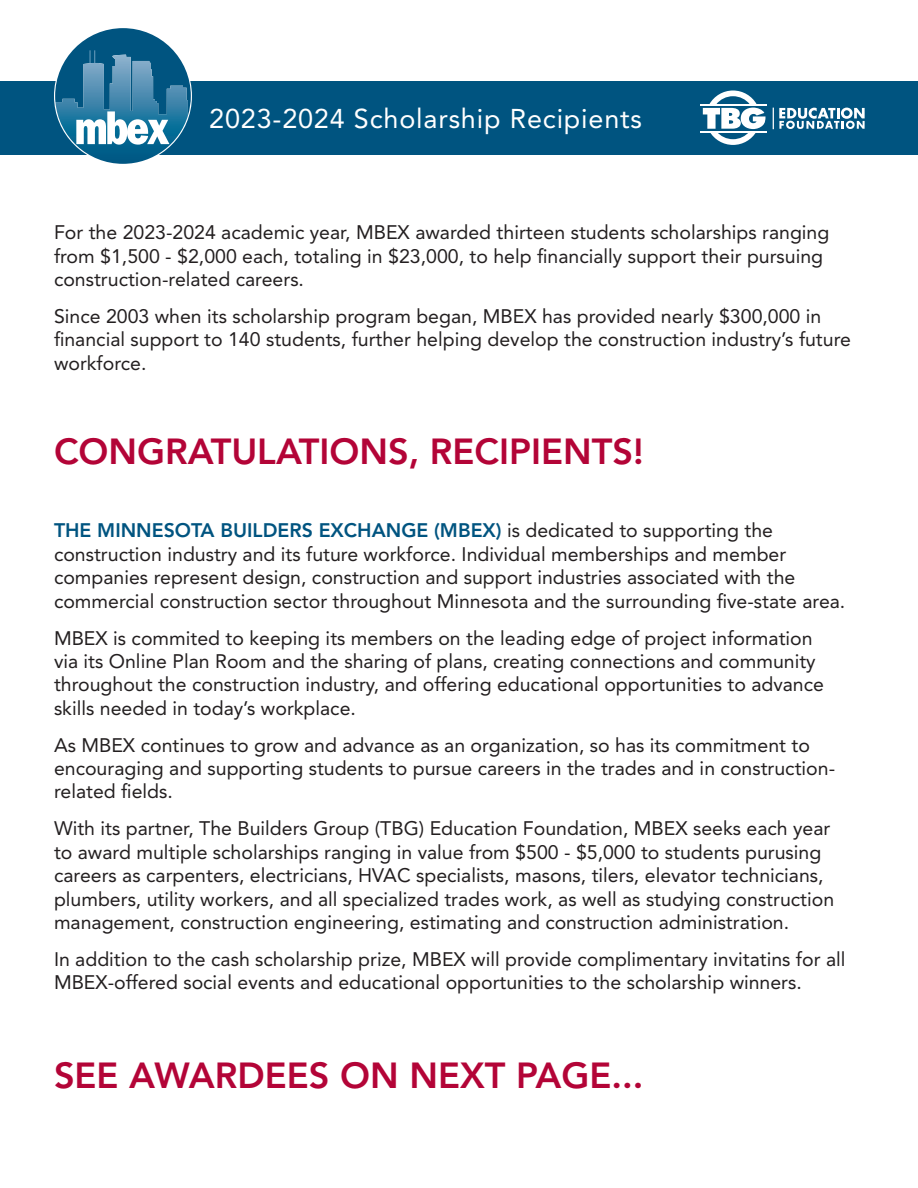
<style>
.page{position:relative;width:918px;height:1188px;background:#fff}
.page>*{position:absolute;margin:0;border:0;box-sizing:border-box;transform-origin:0 0}
.t1{font:800 36px "Avenir LT Std";color:#b30437}
.t2{font:27px "Avenir LT Std";letter-spacing:.03em;color:#fff}
.t3{font:19.5px/23.4px "Avenir LT Std";color:#231f20}
.s1{font-weight:800;color:#005480}
</style>
<div class="page">
<div style="left:0;top:81px;width:918px;height:73px;background:#005480"></div>
<svg style="left:55px;top:28px;width:136px;height:136px"></svg>
<hr style="left:700px;top:104px;width:67px;height:2px;background:#fff">
<hr style="left:700px;top:131px;width:67px;height:2px;background:#fff">
<svg style="left:703px;top:91px;width:62px;height:54px"></svg>
<svg style="left:773px;top:108px;width:92px;height:21px"></svg>
<p class="t2" style="left:209px;top:103px;width:434px">2023-2024 Scholarship Recipients</p>
<p class="t3" style="left:54px;top:221px;width:777px">For the 2023-2024 academic year, MBEX awarded thirteen students scholarships ranging from $1,500 - $2,000 each, totaling in $23,000, to help financially support their pursuing construction-related careers.</p>
<p class="t3" style="left:54px;top:305px;width:799px">Since 2003 when its scholarship program began, MBEX has provided nearly $300,000 in financial support to 140 students, further helping develop the construction industry’s future workforce.</p>
<p class="t1" style="left:54px;top:430px;width:591px">CONGRATULATIONS, RECIPIENTS!</p>
<p class="t3" style="left:54px;top:519px;width:793px"><span class="s1">THE MINNESOTA BUILDERS EXCHANGE (MBEX)</span> is dedicated to supporting the construction industry and its future workforce. Individual memberships and member companies represent design, construction and support industries associated with the commercial construction sector throughout Minnesota and the surrounding five-state area.</p>
<p class="t3" style="left:54px;top:626px;width:772px">MBEX is commited to keeping its members on the leading edge of project information via its Online Plan Room and the sharing of plans, creating connections and community throughout the construction industry, and offering educational opportunities to advance skills needed in today’s workplace.</p>
<p class="t3" style="left:54px;top:733px;width:783px">As MBEX continues to grow and advance as an organization, so has its commitment to encouraging and supporting students to pursue careers in the trades and in construction&shy;related fields.</p>
<p class="t3" style="left:54px;top:817px;width:782px">With its partner, The Builders Group (TBG) Education Foundation, MBEX seeks each year to award multiple scholarships ranging in value from $500 - $5,000 to students purusing careers as carpenters, electricians, HVAC specialists, masons, tilers, elevator technicians, plumbers, utility workers, and all specialized trades work, as well as studying construction management, construction engineering, estimating and construction administration.</p>
<p class="t3" style="left:54px;top:948px;width:793px">In addition to the cash scholarship prize, MBEX will provide complimentary invitatins for all<br>MBEX-offered social events and educational opportunities to the scholarship winners.</p>
<p class="t1" style="left:54px;top:1054px;width:591px">SEE AWARDEES ON NEXT PAGE...</p>
</div>
